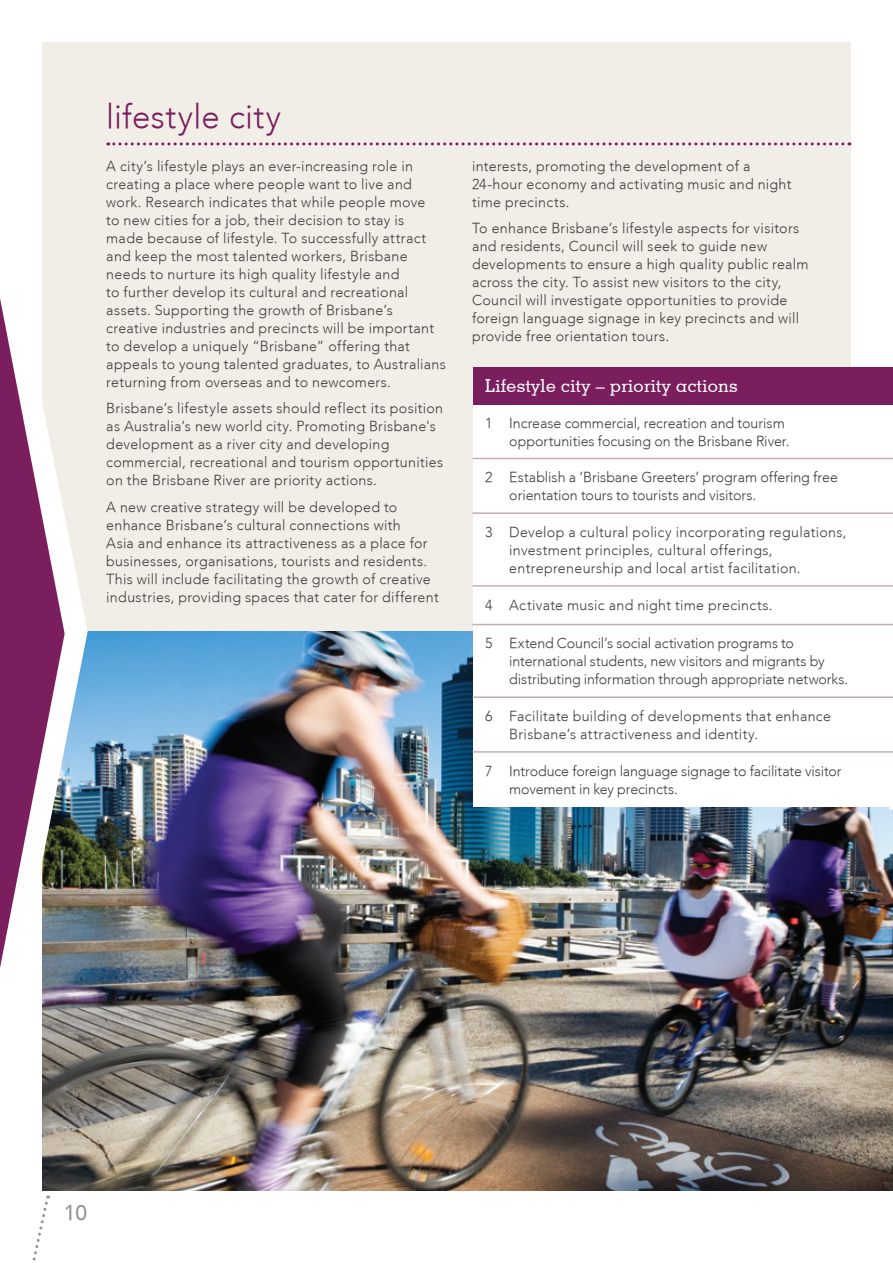
<style>
.page{position:relative;width:893px;height:1263px;background:#fff}
.page>*{position:absolute;margin:0;border:0;box-sizing:border-box;transform-origin:0 0}
.t1{font:300 33px "Avenir";letter-spacing:.01em;color:#7a1e5e}
.t2{font:500 21px "Avenir";color:#939598}
.t3{font:500 18px "Geometric Slab 703 BT";letter-spacing:.02em;color:#fff}
.t4{font:300 14.25px/18px "Avenir";letter-spacing:.02em;color:#3e3e3f}
.t5{font:300 14.25px/18px "Avenir";letter-spacing:-.01em;color:#3e3e3f}
.t6{font:300 14.25px/18px "Avenir";letter-spacing:-.005em;color:#3e3e3f}
</style>
<div class="page">
<svg style="left:32px;top:1195px;width:18px;height:66px"></svg>
<div style="left:43px;top:43px;width:807px;height:608px;background:#f1ede7"></div>
<img style="left:43px;top:631px;width:850px;height:560px">
<svg style="left:889px;top:806px;width:4px;height:3px"></svg>
<div style="left:472px;top:367px;width:421px;height:38px;background:#7a1e5e"></div>
<div style="left:472px;top:405px;width:421px;height:53px;background:#fff"></div>
<div style="left:472px;top:458px;width:421px;height:55px;background:#fff"></div>
<div style="left:472px;top:513px;width:421px;height:73px;background:#fff"></div>
<div style="left:472px;top:586px;width:421px;height:38px;background:#fff"></div>
<div style="left:472px;top:624px;width:421px;height:73px;background:#fff"></div>
<div style="left:472px;top:697px;width:421px;height:55px;background:#fff"></div>
<div style="left:472px;top:752px;width:421px;height:54px;background:#fff"></div>
<hr style="left:472px;top:458px;width:421px;height:1px;background:#c8abbc">
<hr style="left:472px;top:512px;width:421px;height:2px;background:#c8abbc">
<hr style="left:472px;top:585px;width:421px;height:2px;background:#c8abbc">
<hr style="left:472px;top:624px;width:421px;height:1px;background:#c8abbc">
<hr style="left:472px;top:696px;width:421px;height:2px;background:#c8abbc">
<hr style="left:472px;top:751px;width:421px;height:2px;background:#c8abbc">
<svg style="left:0;top:190px;width:88px;height:885px"></svg>
<svg style="left:108px;top:142px;width:742px;height:3px"></svg>
<h2 class="t1" style="left:106px;top:97px;width:176px">lifestyle city</h2>
<p class="t4" style="left:106px;top:157px;width:341px">A city’s lifestyle plays an ever-increasing role in creating a place where people want to live and work. Research indicates that while people move<br>to new cities for a job, their decision to stay is<br>made because of lifestyle. To successfully attract and keep the most talented workers, Brisbane needs to nurture its high quality lifestyle and<br>to further develop its cultural and recreational assets. Supporting the growth of Brisbane’s creative industries and precincts will be important to develop a uniquely “Brisbane” offering that appeals to young talented graduates, to Australians returning from overseas and to newcomers.</p>
<p class="t4" style="left:106px;top:399px;width:338px">Brisbane’s lifestyle assets should reflect its position as Australia’s new world city. Promoting Brisbane's development as a river city and developing commercial, recreational and tourism opportunities on the Brisbane River are priority actions.</p>
<p class="t4" style="left:106px;top:498px;width:334px">A new creative strategy will be developed to enhance Brisbane’s cultural connections with<br>Asia and enhance its attractiveness as a place for businesses, organisations, tourists and residents.<br>This will include facilitating the growth of creative industries, providing spaces that cater for different</p>
<p class="t4" style="left:472px;top:157px;width:321px">interests, promoting the development of a<br>24-hour economy and activating music and night time precincts.</p>
<p class="t4" style="left:472px;top:219px;width:338px">To enhance Brisbane’s lifestyle aspects for visitors and residents, Council will seek to guide new developments to ensure a high quality public realm across the city. To assist new visitors to the city, Council will investigate opportunities to provide foreign language signage in key precincts and will provide free orientation tours.</p>
<p class="t3" style="left:485px;top:374px;width:254px">Lifestyle city – priority actions</p>
<p class="t6" style="left:509px;top:414px;width:282px;text-indent:-24px">1 Increase commercial, recreation and tourism opportunities focusing on the Brisbane River.</p>
<p class="t6" style="left:509px;top:468px;width:330px;text-indent:-24px">2 Establish a ‘Brisbane Greeters’ program offering free orientation tours to tourists and visitors.</p>
<p class="t4" style="left:509px;top:523px;width:339px;text-indent:-24px">3 Develop a cultural policy incorporating regulations, investment principles, cultural offerings, entrepreneurship and local artist facilitation.</p>
<p class="t4" style="left:485px;top:596px;width:289px">4 Activate music and night time precincts.</p>
<p class="t5" style="left:509px;top:634px;width:340px;text-indent:-24px">5 Extend Council’s social activation programs to international students, new visitors and migrants by distributing information through appropriate networks.</p>
<p class="t4" style="left:509px;top:707px;width:323px;text-indent:-24px">6 Facilitate building of developments that enhance<br>Brisbane’s attractiveness and identity.</p>
<p class="t5" style="left:509px;top:762px;width:334px;text-indent:-24px">7 Introduce foreign language signage to facilitate visitor movement in key precincts.</p>
<h2 class="t2" style="left:64px;top:1201px;width:25px">10</h2>
</div>
